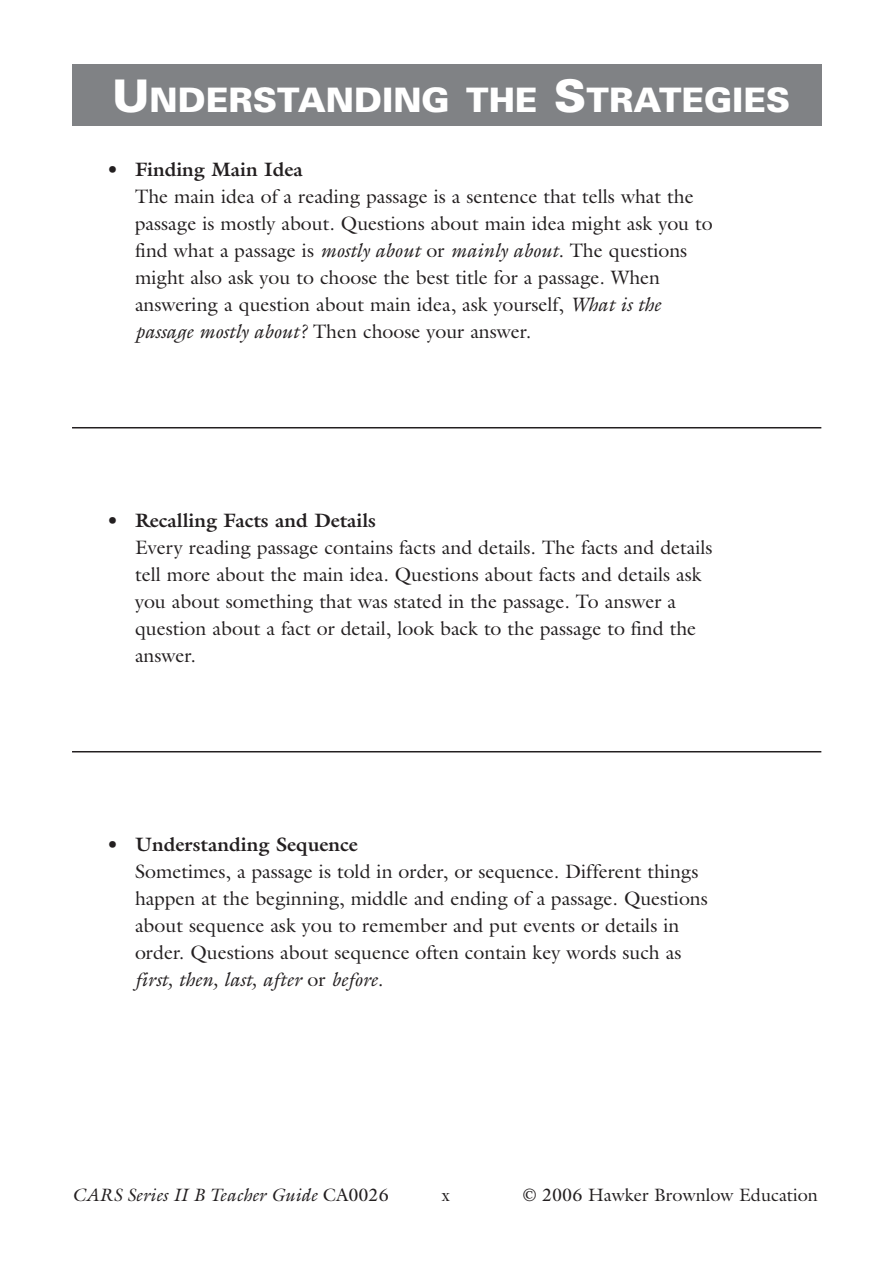
<style>
.page{position:relative;width:893px;height:1263px;background:#fff}
.page>*{position:absolute;margin:0;border:0;box-sizing:border-box;transform-origin:0 0}
.t1{font:900 33.75px "Univers";color:#fff}
.t2{font:19.5px/27px "Galliard";color:#231f20}
.t3{font:700 19.5px "Galliard";color:#231f20}
.t4{font:italic 18px "Galliard";color:#231f20}
.t5{font:18px "Galliard";color:#231f20}
.s1{font-size:45px}
.s2{font-style:italic}
.s3{font-style:normal}
</style>
<div class="page">
<hr style="left:72px;top:427px;width:749px;height:1px;background:#231f20">
<hr style="left:72px;top:751px;width:749px;height:1px;background:#231f20">
<div style="left:72px;top:64px;width:749px;height:61px;background:#808285"></div>
<h1 class="t1" style="left:112px;top:88px;width:679px"><span class="s1">U</span>NDERSTANDING THE <span class="s1">S</span>TRATEGIES</h1>
<p class="t3" style="left:108px;top:162px;width:196px">• Finding Main Idea</p>
<p class="t2" style="left:135px;top:185px;width:579px">The main idea of a reading passage is a sentence that tells what the passage is mostly about. Questions about main idea might ask you to find what a passage is <span class="s2">mostly about</span> or <span class="s2">mainly about.</span> The questions might also ask you to choose the best title for a passage. When answering a question about main idea, ask yourself, <span class="s2">What is the passage mostly about?</span> Then choose your answer.</p>
<p class="t3" style="left:108px;top:513px;width:269px">• Recalling Facts and Details</p>
<p class="t2" style="left:135px;top:536px;width:579px">Every reading passage contains facts and details. The facts and details tell more about the main idea. Questions about facts and details ask you about something that was stated in the passage. To answer a question about a fact or detail, look back to the passage to find the answer.</p>
<p class="t3" style="left:108px;top:837px;width:251px">• Understanding Sequence</p>
<p class="t2" style="left:135px;top:860px;width:574px">Sometimes, a passage is told in order, or sequence. Different things happen at the beginning, middle and ending of a passage. Questions about sequence ask you to remember and put events or details in order. Questions about sequence often contain key words such as <span class="s2">first, then, last, after</span> or <span class="s2">before.</span></p>
<p class="t4" style="left:72px;top:1188px;width:318px">CARS Series II B Teacher Guide <span class="s3">CA0026</span></p>
<p class="t5" style="left:441px;top:1188px;width:10px">x</p>
<p class="t5" style="left:523px;top:1188px;width:296px">© 2006 Hawker Brownlow Education</p>
</div>
